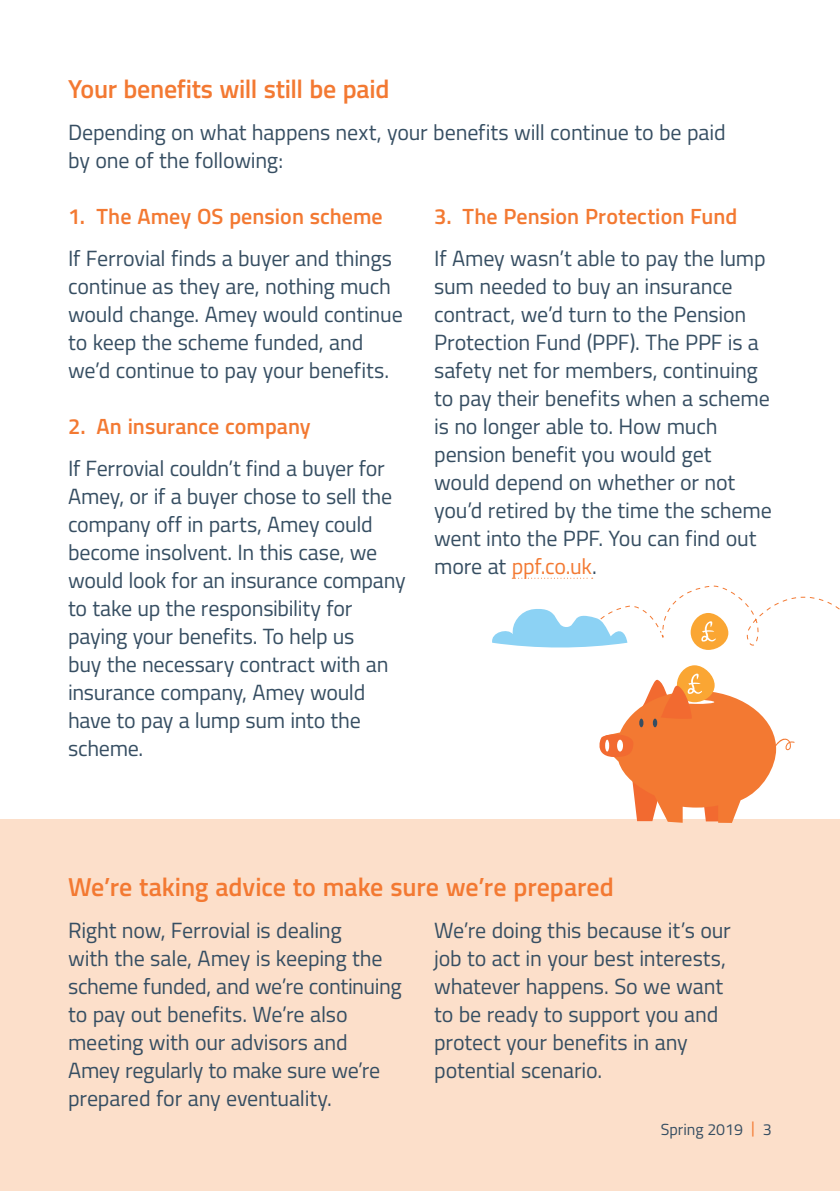
<style>
.page{position:relative;width:840px;height:1191px;background:#fff}
.page>*{position:absolute;margin:0;border:0;box-sizing:border-box;transform-origin:0 0}
.Body_header{font:600 26px "Titillium Web";letter-spacing:-.005em;color:#f37932}
.Body_copy{font:22px/28px "Titillium Web";letter-spacing:-.01em;color:#364e62}
.Body_subheader{font:600 22px "Titillium Web";color:#f37932}
.Body_copy-2{font:600 22px "Titillium Web";letter-spacing:.005em;color:#f37932}
.t1{font:16px "Titillium Web";color:#364e62}
.s1{color:#f37932}
</style>
<div class="page">
<div style="left:0;top:819px;width:839px;height:372px;background:#fcdfca"></div>
<svg style="left:512px;top:577px;width:80px;height:1px"></svg>
<svg style="left:676px;top:665px;width:38px;height:37px"></svg>
<svg style="left:599px;top:673px;width:195px;height:150px"></svg>
<svg style="left:690px;top:613px;width:38px;height:37px"></svg>
<svg style="left:492px;top:585px;width:347px;height:62px"></svg>
<p class="Body_header" style="left:68px;top:69px;width:323px">Your benefits will still be paid</p>
<p class="Body_copy" style="left:68px;top:117px;width:659px">Depending on what happens next, your benefits will continue to be paid by one of the following:</p>
<p class="Body_subheader" style="left:68px;top:200px;width:316px">1. The Amey OS pension scheme</p>
<p class="Body_copy" style="left:68px;top:243px;width:336px">If Ferrovial finds a buyer and things continue as they are, nothing much would change. Amey would continue to keep the scheme funded, and we’d continue to pay your benefits.</p>
<p class="Body_subheader" style="left:68px;top:410px;width:244px">2. An insurance company</p>
<p class="Body_copy" style="left:68px;top:453px;width:339px">If Ferrovial couldn’t find a buyer for<br>Amey, or if a buyer chose to sell the company off in parts, Amey could become insolvent. In this case, we would look for an insurance company to take up the responsibility for paying your benefits. To help us<br>buy the necessary contract with an insurance company, Amey would have to pay a lump sum into the scheme.</p>
<p class="Body_copy-2" style="left:434px;top:200px;width:304px">3. The Pension Protection Fund</p>
<p class="Body_copy" style="left:434px;top:243px;width:339px">If Amey wasn’t able to pay the lump sum needed to buy an insurance contract, we’d turn to the Pension<br>Protection Fund (PPF). The PPF is a safety net for members, continuing to pay their benefits when a scheme is no longer able to. How much pension benefit you would get would depend on whether or not you’d retired by the time the scheme went into the PPF. You can find out more at <span class="s1">ppf.co.uk</span>.</p>
<p class="Body_header" style="left:68px;top:867px;width:547px">We’re taking advice to make sure we’re prepared</p>
<p class="Body_copy" style="left:68px;top:915px;width:335px">Right now, Ferrovial is dealing<br>with the sale, Amey is keeping the scheme funded, and we’re continuing to pay out benefits. We’re also meeting with our advisors and<br>Amey regularly to make sure we’re prepared for any eventuality.</p>
<p class="Body_copy" style="left:434px;top:915px;width:298px">We’re doing this because it’s our job to act in your best interests, whatever happens. So we want to be ready to support you and protect your benefits in any potential scenario.</p>
<p class="t1" style="left:660px;top:1117px;width:112px">Spring 2019 <span class="s1">|</span> 3</p>
</div>
